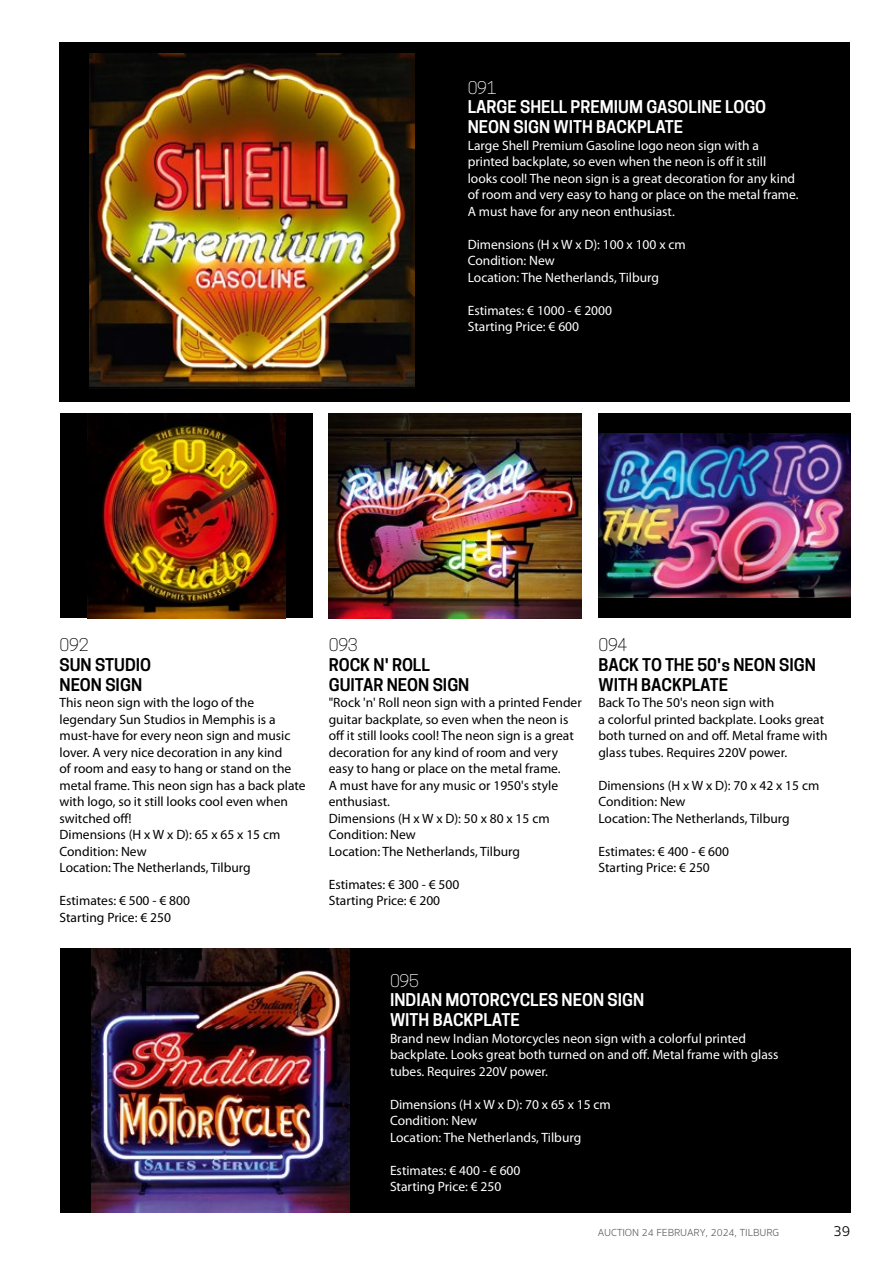
<style>
.page{position:relative;width:893px;height:1263px;background:#fff}
.page>*{position:absolute;margin:0;border:0;box-sizing:border-box;transform-origin:0 0}
.t1{font:600 16.5px/19.8px "Cooper Hewitt";color:#fff}
.t2{font:600 16.5px/19.8px "Cooper Hewitt";color:#000}
.t3{font:300 16.5px "Cooper Hewitt";letter-spacing:-.02em;color:#000}
.t4{font:300 16.5px "Cooper Hewitt";letter-spacing:-.02em;color:#fff}
.t5{font:300 15px "Sukhumvit Set";color:#000}
.t6{font:13.5px/16.5px "Myriad Pro";color:#000}
.t7{font:13.5px/16.5px "Myriad Pro";color:#fff}
.t8{font:300 10.5px "Sukhumvit Set";color:#666}
</style>
<div class="page">
<div style="left:60px;top:413px;width:253px;height:205px;background:#000"></div>
<img style="left:87px;top:413px;width:199px;height:205px">
<img style="left:329px;top:413px;width:253px;height:205px">
<div style="left:598px;top:413px;width:253px;height:205px;background:#000"></div>
<img style="left:598px;top:434px;width:253px;height:163px">
<div style="left:60px;top:948px;width:791px;height:265px;background:#000"></div>
<img style="left:91px;top:948px;width:258px;height:265px">
<div style="left:59px;top:43px;width:791px;height:359px;background:#000"></div>
<img style="left:89px;top:53px;width:325px;height:335px">
<p class="t4" style="left:468px;top:78px;width:31px">091</p>
<p class="t1" style="left:468px;top:97px;width:300px">LARGE SHELL PREMIUM GASOLINE LOGO<br>NEON SIGN WITH BACKPLATE</p>
<p class="t7" style="left:468px;top:137px;width:332px">Large Shell Premium Gasoline logo neon sign with a printed backplate, so even when the neon is off it still looks cool! The neon sign is a great decoration for any kind of room and very easy to hang or place on the metal frame.<br>A must have for any neon enthusiast.</p>
<p class="t7" style="left:468px;top:236px;width:219px">Dimensions (H x W x D): 100 x 100 x cm<br>Condition: New<br>Location: The Netherlands, Tilburg</p>
<p class="t7" style="left:468px;top:302px;width:146px">Estimates: € 1000 - € 2000<br>Starting Price: € 600</p>
<p class="t3" style="left:60px;top:635px;width:31px">092</p>
<p class="t2" style="left:60px;top:655px;width:93px">SUN STUDIO<br>NEON SIGN</p>
<p class="t6" style="left:60px;top:694px;width:248px">This neon sign with the logo of the legendary Sun Studios in Memphis is a must-have for every neon sign and music lover. A very nice decoration in any kind<br>of room and easy to hang or stand on the metal frame. This neon sign has a back plate with logo, so it still looks cool even when switched off!<br>Dimensions (H x W x D): 65 x 65 x 15 cm Condition: New<br>Location: The Netherlands, Tilburg</p>
<p class="t6" style="left:60px;top:892px;width:132px">Estimates: € 500 - € 800<br>Starting Price: € 250</p>
<p class="t3" style="left:329px;top:635px;width:31px">093</p>
<p class="t2" style="left:329px;top:655px;width:142px">ROCK N' ROLL<br>GUITAR NEON SIGN</p>
<p class="t6" style="left:329px;top:694px;width:255px">"Rock 'n' Roll neon sign with a printed Fender guitar backplate, so even when the neon is off it still looks cool! The neon sign is a great decoration for any kind of room and very easy to hang or place on the metal frame.<br>A must have for any music or 1950's style enthusiast.<br>Dimensions (H x W x D): 50 x 80 x 15 cm Condition: New<br>Location: The Netherlands, Tilburg</p>
<p class="t6" style="left:329px;top:875px;width:132px">Estimates: € 300 - € 500<br>Starting Price: € 200</p>
<p class="t3" style="left:598px;top:635px;width:31px">094</p>
<p class="t2" style="left:598px;top:655px;width:219px">BACK TO THE 50's NEON SIGN<br>WITH BACKPLATE</p>
<p class="t6" style="left:598px;top:694px;width:231px">Back To The 50's neon sign with<br>a colorful printed backplate. Looks great both turned on and off. Metal frame with glass tubes. Requires 220V power.</p>
<p class="t6" style="left:598px;top:777px;width:222px">Dimensions (H x W x D): 70 x 42 x 15 cm<br>Condition: New<br>Location: The Netherlands, Tilburg</p>
<p class="t6" style="left:598px;top:842px;width:132px">Estimates: € 400 - € 600<br>Starting Price: € 250</p>
<p class="t4" style="left:390px;top:971px;width:31px">095</p>
<p class="t1" style="left:390px;top:990px;width:256px">INDIAN MOTORCYCLES NEON SIGN<br>WITH BACKPLATE</p>
<p class="t7" style="left:390px;top:1030px;width:390px">Brand new Indian Motorcycles neon sign with a colorful printed backplate. Looks great both turned on and off. Metal frame with glass tubes. Requires 220V power.</p>
<p class="t7" style="left:390px;top:1096px;width:222px">Dimensions (H x W x D): 70 x 65 x 15 cm<br>Condition: New<br>Location: The Netherlands, Tilburg</p>
<p class="t7" style="left:390px;top:1162px;width:132px">Estimates: € 400 - € 600<br>Starting Price: € 250</p>
<p class="t8" style="left:598px;top:1226px;width:183px">AUCTION 24 FEBRUARY, 2024, TILBURG</p>
<p class="t5" style="left:833px;top:1221px;width:18px">39</p>
</div>
